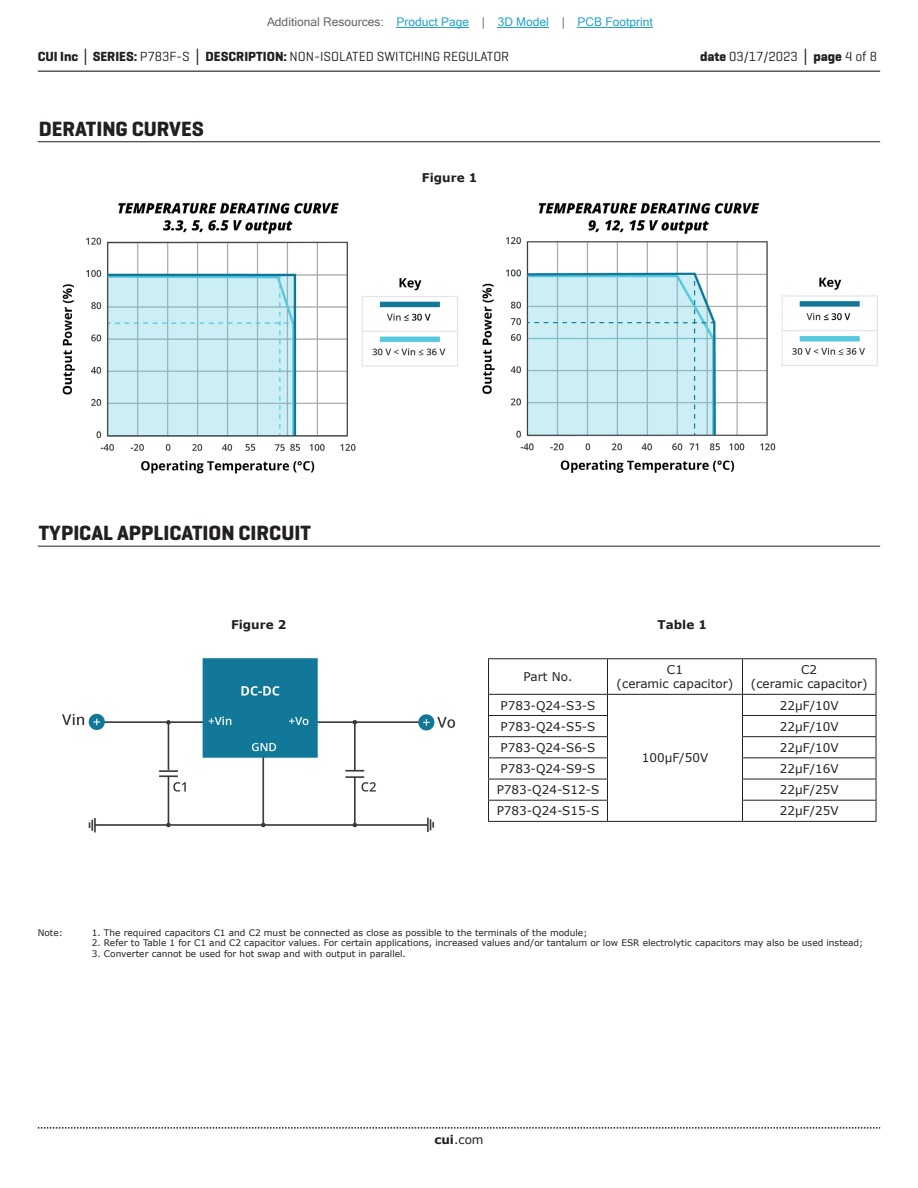
<style>
.page{position:relative;width:918px;height:1188px;background:#fff}
.page>*{position:absolute;margin:0;border:0;box-sizing:border-box;transform-origin:0 0}
.t1{font:700 21px "Geogrotesque";color:#231f20}
.t2{font:13.5px "Geogrotesque";color:#231f20}
.t3{font:12px/14.4px "Verdana";color:#231f20;text-align:center}
.t4{font:12px "Microsoft Sans Serif";color:#23a4c6}
.t5{font:700 12px "Verdana";color:#231f20}
.t6{font:9px "Verdana";color:#231f20}
.s1{color:#63676b}
.s2{font-weight:700}
.s3{font-family:"Verdana";font-weight:700}
</style>
<div class="page">
<hr style="left:38px;top:71px;width:842px;height:1px;background:#231f20">
<svg style="left:38px;top:1127px;width:842px;height:2px"></svg>
<hr style="left:38px;top:141px;width:842px;height:1px;background:#231f20">
<hr style="left:488px;top:658px;width:120px;height:1px;background:#231f20">
<hr style="left:488px;top:659px;width:1px;height:35px;background:#231f20">
<hr style="left:608px;top:658px;width:134px;height:1px;background:#231f20">
<hr style="left:607px;top:659px;width:1px;height:35px;background:#231f20">
<hr style="left:742px;top:658px;width:134px;height:1px;background:#231f20">
<hr style="left:742px;top:659px;width:1px;height:35px;background:#231f20">
<hr style="left:876px;top:659px;width:1px;height:35px;background:#231f20">
<hr style="left:488px;top:694px;width:120px;height:1px;background:#231f20">
<hr style="left:608px;top:694px;width:134px;height:1px;background:#231f20">
<hr style="left:742px;top:694px;width:134px;height:1px;background:#231f20">
<hr style="left:488px;top:715px;width:120px;height:1px;background:#231f20">
<hr style="left:742px;top:715px;width:134px;height:1px;background:#231f20">
<hr style="left:488px;top:736px;width:120px;height:1px;background:#231f20">
<hr style="left:742px;top:736px;width:134px;height:1px;background:#231f20">
<hr style="left:488px;top:757px;width:120px;height:1px;background:#231f20">
<hr style="left:742px;top:757px;width:134px;height:1px;background:#231f20">
<hr style="left:488px;top:779px;width:120px;height:1px;background:#231f20">
<hr style="left:742px;top:779px;width:134px;height:1px;background:#231f20">
<hr style="left:488px;top:800px;width:120px;height:1px;background:#231f20">
<svg style="left:488px;top:695px;width:1px;height:126px"></svg>
<svg style="left:607px;top:695px;width:1px;height:126px"></svg>
<hr style="left:742px;top:800px;width:134px;height:1px;background:#231f20">
<svg style="left:742px;top:695px;width:1px;height:126px"></svg>
<svg style="left:876px;top:695px;width:1px;height:126px"></svg>
<hr style="left:488px;top:821px;width:120px;height:1px;background:#231f20">
<hr style="left:608px;top:821px;width:134px;height:1px;background:#231f20">
<hr style="left:742px;top:821px;width:134px;height:1px;background:#231f20">
<hr style="left:38px;top:546px;width:842px;height:1px;background:#231f20">
<img style="left:62px;top:658px;width:393px;height:175px">
<img style="left:62px;top:202px;width:816px;height:271px">
<hr style="left:397px;top:27px;width:72px;height:1px;background:#23a4c6">
<hr style="left:498px;top:27px;width:51px;height:1px;background:#23a4c6">
<hr style="left:578px;top:27px;width:75px;height:1px;background:#23a4c6">
<h3 class="t4" style="left:267px;top:15px;width:387px"><span class="s1">Additional Resources:</span> Product Page <span class="s1">|</span> 3D Model <span class="s1">|</span> PCB Footprint</h3>
<h2 class="t2" style="left:38px;top:48px;width:473px"><span class="s2">CUI Inc</span> <span class="s3">│</span> <span class="s2">SERIES:</span> P783F-S <span class="s3">│</span> <span class="s2">DESCRIPTION:</span> NON-ISOLATED SWITCHING REGULATOR</h2>
<h2 class="t2" style="left:700px;top:48px;width:179px"><span class="s2">date</span> 03/17/2023 <span class="s3">│</span> <span class="s2">page</span> 4 of 8</h2>
<h1 class="t1" style="left:39px;top:116px;width:167px">DERATING CURVES</h1>
<h3 class="t5" style="left:422px;top:169px;width:57px">Figure 1</h3>
<h1 class="t1" style="left:39px;top:520px;width:273px">TYPICAL APPLICATION CIRCUIT</h1>
<h3 class="t5" style="left:231px;top:616px;width:57px">Figure 2</h3>
<h3 class="t5" style="left:658px;top:616px;width:51px">Table 1</h3>
<h3 class="t3" style="left:524px;top:669px;width:50px">Part No.</h3>
<h3 class="t3" style="left:617px;top:662px;width:118px">C1<br>(ceramic capacitor)</h3>
<h3 class="t3" style="left:751px;top:662px;width:118px">C2<br>(ceramic capacitor)</h3>
<h3 class="t3" style="left:501px;top:698px;width:96px">P783-Q24-S3-S</h3>
<h3 class="t3" style="left:780px;top:698px;width:60px">22μF/10V</h3>
<h3 class="t3" style="left:501px;top:719px;width:96px">P783-Q24-S5-S</h3>
<h3 class="t3" style="left:780px;top:719px;width:60px">22μF/10V</h3>
<h3 class="t3" style="left:501px;top:740px;width:96px">P783-Q24-S6-S</h3>
<h3 class="t3" style="left:780px;top:740px;width:60px">22μF/10V</h3>
<h3 class="t3" style="left:501px;top:761px;width:96px">P783-Q24-S9-S</h3>
<h3 class="t3" style="left:780px;top:761px;width:60px">22μF/16V</h3>
<h3 class="t3" style="left:497px;top:783px;width:104px">P783-Q24-S12-S</h3>
<h3 class="t3" style="left:780px;top:783px;width:60px">22μF/25V</h3>
<h3 class="t3" style="left:497px;top:804px;width:104px">P783-Q24-S15-S</h3>
<h3 class="t3" style="left:780px;top:804px;width:60px">22μF/25V</h3>
<h3 class="t3" style="left:642px;top:751px;width:68px">100μF/50V</h3>
<p class="t6" style="left:38px;top:926px;width:27px">Note:</p>
<p class="t6" style="left:92px;top:926px;width:497px">1. The required capacitors C1 and C2 must be connected as close as possible to the terminals of the module;</p>
<p class="t6" style="left:92px;top:937px;width:773px">2. Refer to Table 1 for C1 and C2 capacitor values. For certain applications, increased values and/or tantalum or low ESR electrolytic capacitors may also be used instead;</p>
<p class="t6" style="left:92px;top:948px;width:316px">3. Converter cannot be used for hot swap and with output in parallel.</p>
<h3 class="t3" style="left:434px;top:1132px;width:51px"><span class="s2">cui</span>.com</h3>
</div>
